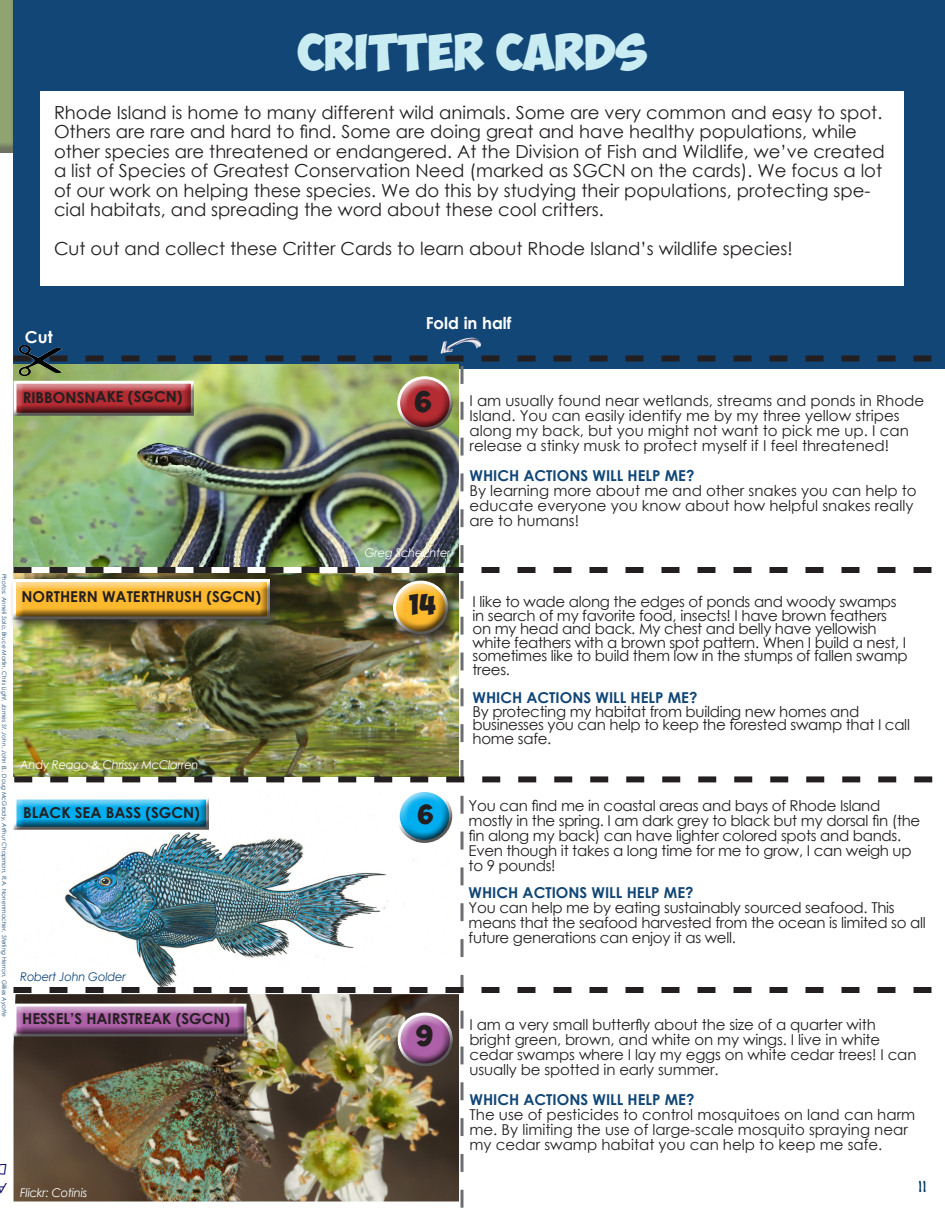
<style>
.page{position:relative;width:945px;height:1215px;background:#fff}
.page>*{position:absolute;margin:0;border:0;box-sizing:border-box;transform-origin:0 0}
.t1{font:700 36px "Obelix Pro";color:#c9ebf2}
.t2{font:21px "Obelix Pro";color:#231f20}
.t3{font:21px "Ink Journal";color:#003562}
.t4{font:19.5px "Obelix Pro";color:#231f20}
.t5{font:18px/19.5px "Century Gothic";color:#231f20}
.t6{font:700 16.5px "Century Gothic";color:#fff}
.t7{font:15px/15px "Century Gothic";letter-spacing:-.02em;color:#231f20}
.t8{font:15px/15px "Century Gothic";color:#231f20}
.t9{font:700 15px "Century Gothic";color:#114676}
.t10{font:700 15px "Century Gothic";color:#231f20}
.t11{font:italic 14.7px/19.5px "Century Gothic";color:#006}
.t12{font:italic 12px "Century Gothic";letter-spacing:-.02em;color:#fff;scale:.96 1}
.t13{font:italic 12px "Century Gothic";letter-spacing:-.02em;color:#114676;scale:.96 1}
.t14{font:italic 6px "Century Gothic";color:#114676}
</style>
<div class="page">
<div style="left:0;top:0;width:20px;height:153px;background:#231f20;opacity:.75"></div>
<div style="left:14px;top:0;width:931px;height:1215px;background:#114676"></div>
<div style="left:40px;top:92px;width:864px;height:194px;background:#fff"></div>
<img style="left:19px;top:345px;width:24px;height:11px">
<img style="left:440px;top:337px;width:32px;height:17px">
<img style="left:14px;top:356px;width:918px;height:859px">
<div style="left:12px;top:378px;width:183px;height:35px;background:#fff;opacity:.75"></div>
<div style="left:12px;top:381px;width:183px;height:36px;background:#231f20;opacity:.75"></div>
<img style="left:14px;top:994px;width:445px;height:208px">
<div style="left:12px;top:795px;width:198px;height:31px;background:#fff"></div>
<div style="left:12px;top:797px;width:198px;height:34px;background:#231f20;opacity:.75"></div>
<div style="left:395px;top:787px;width:59px;height:40px;background:#fff;opacity:.75"></div>
<div style="left:395px;top:797px;width:59px;height:47px;background:#231f20;opacity:.75"></div>
<div style="left:10px;top:576px;width:273px;height:56px;background:#231f20;opacity:.75"></div>
<div style="left:11px;top:574px;width:260px;height:42px;background:#fff;opacity:.75"></div>
<div style="left:11px;top:579px;width:260px;height:42px;background:#231f20;opacity:.75"></div>
<div style="left:390px;top:578px;width:71px;height:69px;background:#231f20;opacity:.75"></div>
<div style="left:392px;top:578px;width:58px;height:40px;background:#fff;opacity:.75"></div>
<div style="left:392px;top:588px;width:58px;height:47px;background:#231f20;opacity:.75"></div>
<div style="left:12px;top:1002px;width:236px;height:31px;background:#837c77"></div>
<div style="left:12px;top:1004px;width:236px;height:34px;background:#231f20;opacity:.75"></div>
<div style="left:396px;top:1010px;width:58px;height:40px;background:#fff;opacity:.75"></div>
<div style="left:396px;top:1020px;width:58px;height:47px;background:#231f20;opacity:.75"></div>
<div style="left:396px;top:374px;width:58px;height:40px;background:#fff;opacity:.75"></div>
<div style="left:396px;top:384px;width:58px;height:47px;background:#231f20;opacity:.75"></div>
<p class="t1" style="left:298px;top:37px;width:351px">CRITTER CARDS</p>
<p class="t5" style="left:54px;top:102px;width:832px">Rhode Island is home to many different wild animals. Some are very common and easy to spot.<br>Others are rare and hard to find. Some are doing great and have healthy populations, while other species are threatened or endangered. At the Division of Fish and Wildlife, we’ve created a list of Species of Greatest Conservation Need (marked as SGCN on the cards). We focus a lot of our work on helping these species. We do this by studying their populations, protecting spe&shy;cial habitats, and spreading the word about these cool critters.</p>
<p class="t5" style="left:54px;top:239px;width:740px">Cut out and collect these Critter Cards to learn about Rhode Island’s wildlife species!</p>
<p class="t6" style="left:25px;top:324px;width:29px">Cut</p>
<p class="t6" style="left:426px;top:310px;width:87px">Fold in half</p>
<p class="t10" style="left:23px;top:386px;width:161px">RIBBONSNAKE (SGCN)</p>
<p class="t2" style="left:415px;top:393px;width:18px">6</p>
<p class="t14" style="left:9px;top:574px;width:445px;rotate:90deg">Photos: Anneli Salo, Bruce Marlin, Chris Light, James St. John, John B., Doug McGrady, Arthur Chapman, R.A. Nonenmacher, Sterling Herron, Gillies Ayotte</p>
<p class="t12" style="left:365px;top:544px;width:91px">Greg Schechter</p>
<p class="t10" style="left:21px;top:585px;width:241px">NORTHERN WATERTHRUSH (SGCN)</p>
<p class="t2" style="left:408px;top:595px;width:29px">14</p>
<p class="t12" style="left:20px;top:756px;width:187px">Andy Reago &amp; Chrissy McClarren</p>
<p class="t10" style="left:23px;top:801px;width:178px">BLACK SEA BASS (SGCN)</p>
<p class="t13" style="left:20px;top:968px;width:112px">Robert John Golder</p>
<p class="t10" style="left:22px;top:1007px;width:210px">HESSEL’S HAIRSTREAK (SGCN)</p>
<p class="t4" style="left:418px;top:806px;width:17px">6</p>
<p class="t2" style="left:416px;top:1026px;width:18px">9</p>
<p class="t11" style="left:7px;top:1198px;width:12px;rotate:-180deg">A<br>D</p>
<p class="t12" style="left:20px;top:1184px;width:71px">Flickr: Cotinis</p>
<p class="t8" style="left:470px;top:393px;width:456px">I am usually found near wetlands, streams and ponds in Rhode Island. You can easily identify me by my three yellow stripes along my back, but you might not want to pick me up. I can release a stinky musk to protect myself if I feel threatened!</p>
<p class="t9" style="left:470px;top:464px;width:226px">WHICH ACTIONS WILL HELP ME?</p>
<p class="t8" style="left:470px;top:483px;width:449px">By learning more about me and other snakes you can help to educate everyone you know about how helpful snakes really are to humans!</p>
<p class="t7" style="left:472px;top:595px;width:437px;line-height:13.5px">I like to wade along the edges of ponds and woody swamps in search of my favorite food, insects! I have brown feathers on my head and back. My chest and belly have yellowish white feathers with a brown spot pattern. When I build a nest, I sometimes like to build them low in the stumps of fallen swamp trees.</p>
<p class="t9" style="left:472px;top:686px;width:226px">WHICH ACTIONS WILL HELP ME?</p>
<p class="t7" style="left:472px;top:704px;width:439px;line-height:13.5px">By protecting my habitat from building new homes and businesses you can help to keep the forested swamp that I call home safe.</p>
<p class="t7" style="left:469px;top:798px;width:453px">You can find me in coastal areas and bays of Rhode Island mostly in the spring. I am dark grey to black but my dorsal fin (the fin along my back) can have lighter colored spots and bands.<br>Even though it takes a long time for me to grow, I can weigh up to 9 pounds!</p>
<p class="t9" style="left:469px;top:881px;width:227px">WHICH ACTIONS WILL HELP ME?</p>
<p class="t7" style="left:469px;top:900px;width:459px">You can help me by eating sustainably sourced seafood. This means that the seafood harvested from the ocean is limited so all future generations can enjoy it as well.</p>
<p class="t7" style="left:470px;top:1017px;width:449px">I am a very small butterfly about the size of a quarter with bright green, brown, and white on my wings. I live in white cedar swamps where I lay my eggs on white cedar trees! I can usually be spotted in early summer.</p>
<p class="t9" style="left:470px;top:1088px;width:226px">WHICH ACTIONS WILL HELP ME?</p>
<p class="t8" style="left:470px;top:1107px;width:447px">The use of pesticides to control mosquitoes on land can harm me. By limiting the use of large-scale mosquito spraying near my cedar swamp habitat you can help to keep me safe.</p>
<p class="t3" style="left:918px;top:1173px;width:10px">11</p>
</div>
